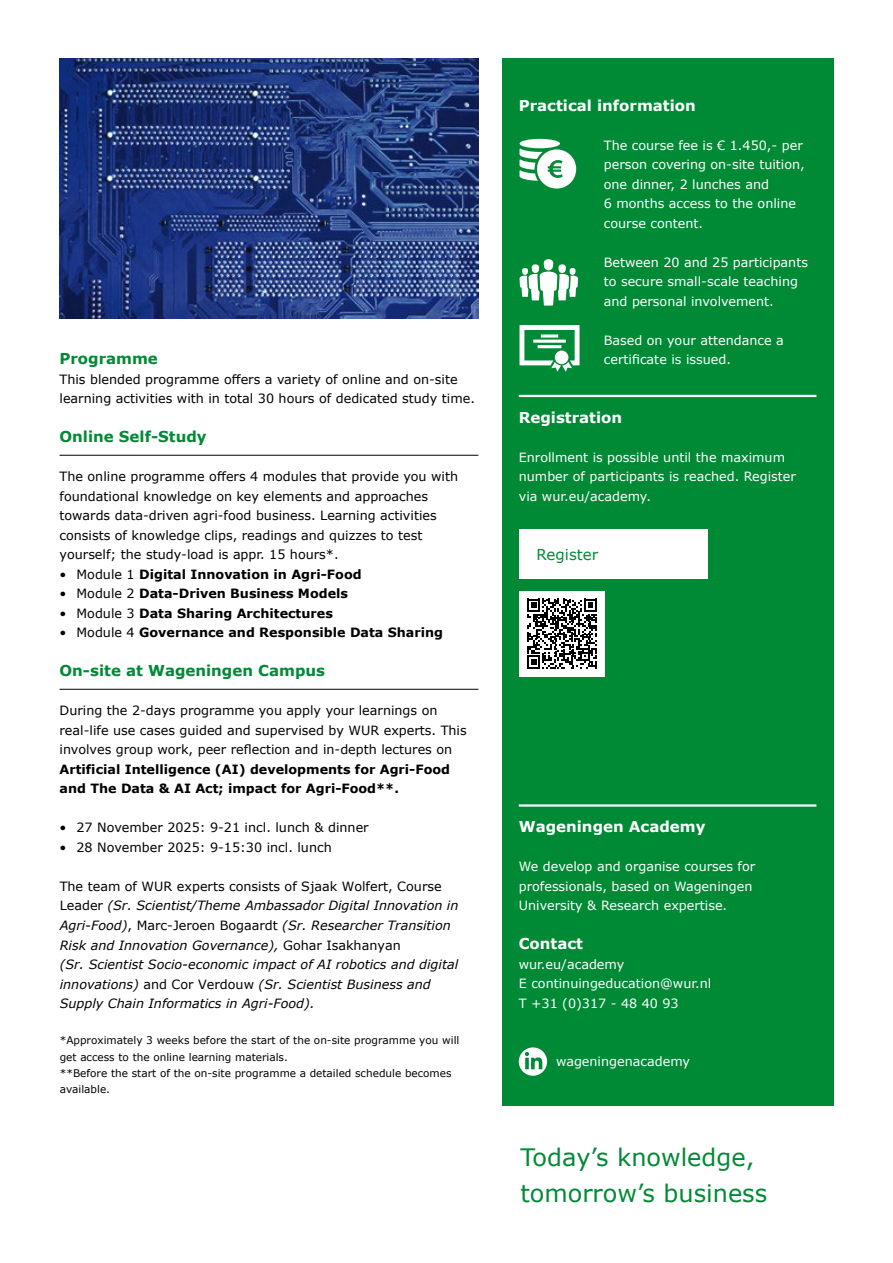
<style>
.page{position:relative;width:893px;height:1263px;background:#fff}
.page>*{position:absolute;margin:0;border:0;box-sizing:border-box;transform-origin:0 0}
.t1{font:24px/36px "Verdana";color:#008a36}
.H1_Kop_paragraaf_lijn{font:700 15px "Verdana";color:#008a36}
.H1_kop_lijn{font:700 15px "Verdana";color:#fff}
.H1_Kop_paragraaf{font:700 15px "Verdana";color:#fff}
.H1_Kop_paragraaf-2{font:700 15px "Verdana";color:#008a36}
.t2{font:15px "Verdana";color:#008a36}
.Platte_tekst{font:12.75px/19.5px "Verdana";color:#000}
.Platte_tekst-2{font:12.75px/19.5px "Verdana";color:#fff}
.Staartregel{font:italic 12.75px/19.5px "Verdana";color:#000}
.t3{font:700 12.75px "Verdana";color:#000}
.Staartregel-2{font:10.5px/16px "Verdana";color:#000}
.s1{font-weight:400}
.s2{font-weight:700}
.s3{font-style:normal}
</style>
<div class="page">
<hr style="left:60px;top:455px;width:418px;height:1px;background:#000">
<hr style="left:60px;top:689px;width:418px;height:1px;background:#000">
<div style="left:502px;top:58px;width:331px;height:717px;background:#008a36"></div>
<hr style="left:519px;top:395px;width:297px;height:2px;background:#fff">
<div style="left:502px;top:746px;width:331px;height:359px;background:#008a36"></div>
<hr style="left:519px;top:804px;width:297px;height:3px;background:#fff">
<svg style="left:519px;top:1047px;width:28px;height:29px"></svg>
<img style="left:60px;top:58px;width:418px;height:260px">
<div style="left:519px;top:591px;width:86px;height:85px;background:#fff"></div>
<svg style="left:527px;top:599px;width:70px;height:69px"></svg>
<div style="left:519px;top:529px;width:189px;height:50px;background:#fff"></div>
<svg style="left:519px;top:259px;width:59px;height:47px"></svg>
<svg style="left:519px;top:325px;width:60px;height:47px"></svg>
<div style="left:519px;top:139px;width:41px;height:9px;background:#fff;border-radius:50%"></div>
<svg style="left:519px;top:148px;width:57px;height:41px"></svg>
<h1 class="H1_Kop_paragraaf-2" style="left:60px;top:348px;width:100px">Programme</h1>
<p class="Platte_tekst" style="left:60px;top:369px;width:417px">This blended programme offers a variety of online and on-site learning activities with in total 30 hours of dedicated study time.</p>
<h1 class="H1_Kop_paragraaf_lijn" style="left:60px;top:426px;width:149px">Online Self-Study</h1>
<p class="Platte_tekst" style="left:60px;top:467px;width:400px">The online programme offers 4 modules that provide you with foundational knowledge on key elements and approaches towards data-driven agri-food business. Learning activities consists of knowledge clips, readings and quizzes to test yourself; the study-load is appr. 15 hours*.</p>
<p class="t3" style="left:60px;top:565px;width:304px"><span class="s1">• Module 1</span> Digital Innovation in Agri-Food</p>
<p class="t3" style="left:60px;top:584px;width:290px"><span class="s1">• Module 2</span> Data-Driven Business Models</p>
<p class="t3" style="left:60px;top:604px;width:275px"><span class="s1">• Module 3</span> Data Sharing Architectures</p>
<p class="t3" style="left:60px;top:623px;width:385px"><span class="s1">• Module 4</span> Governance and Responsible Data Sharing</p>
<h1 class="H1_Kop_paragraaf_lijn" style="left:60px;top:660px;width:267px">On-site at Wageningen Campus</h1>
<p class="Platte_tekst" style="left:60px;top:701px;width:409px">During the 2-days programme you apply your learnings on real-life use cases guided and supervised by WUR experts. This involves group work, peer reflection and in-depth lectures on <span class="s2">Artificial Intelligence (AI) developments for Agri-Food and The Data &amp; AI Act; impact for Agri-Food**.</span></p>
<p class="Platte_tekst" style="left:60px;top:818px;width:311px">• 27 November 2025: 9-21 incl. lunch &amp; dinner</p>
<p class="Platte_tekst" style="left:60px;top:837px;width:274px">• 28 November 2025: 9-15:30 incl. lunch</p>
<p class="Staartregel" style="left:60px;top:876px;width:400px"><span class="s3">The team of WUR experts consists of Sjaak Wolfert, Course Leader</span> (Sr. Scientist/Theme Ambassador Digital Innovation in Agri-Food)<span class="s3">, Marc-Jeroen Bogaardt</span> (Sr. Researcher Transition Risk and Innovation Governance), <span class="s3">Gohar Isakhanyan<br></span>(Sr. Scientist Socio-economic impact of AI robotics and digital innovations) <span class="s3">and Cor Verdouw</span> (Sr. Scientist Business and Supply Chain Informatics in Agri-Food).</p>
<p class="Staartregel-2" style="left:60px;top:1032px;width:401px">*Approximately 3 weeks before the start of the on-site programme you will get access to the online learning materials.<br>**Before the start of the on-site programme a detailed schedule becomes available.</p>
<h1 class="H1_Kop_paragraaf" style="left:519px;top:94px;width:179px">Practical information</h1>
<p class="Platte_tekst-2" style="left:604px;top:135px;width:203px">The course fee is € 1.450,- per person covering on-site tuition, one dinner, 2 lunches and<br>6 months access to the online course content.</p>
<p class="Platte_tekst-2" style="left:604px;top:252px;width:206px">Between 20 and 25 participants to secure small-scale teaching and personal involvement.</p>
<p class="Platte_tekst-2" style="left:604px;top:330px;width:181px">Based on your attendance a certificate is issued.</p>
<h1 class="H1_kop_lijn" style="left:519px;top:406px;width:105px">Registration</h1>
<p class="Platte_tekst-2" style="left:519px;top:447px;width:279px">Enrollment is possible until the maximum number of participants is reached. Register via wur.eu/academy.</p>
<p class="t2" style="left:536px;top:544px;width:63px">Register</p>
<h1 class="H1_kop_lijn" style="left:519px;top:816px;width:188px">Wageningen Academy</h1>
<p class="Platte_tekst-2" style="left:519px;top:857px;width:238px">We develop and organise courses for professionals, based on Wageningen<br>University &amp; Research expertise.</p>
<h1 class="H1_Kop_paragraaf" style="left:519px;top:933px;width:66px">Contact</h1>
<p class="Platte_tekst-2" style="left:519px;top:954px;width:107px">wur.eu/academy</p>
<p class="Platte_tekst-2" style="left:519px;top:974px;width:194px">E continuingeducation@wur.nl</p>
<p class="Platte_tekst-2" style="left:519px;top:993px;width:161px">T +31 (0)317 - 48 40 93</p>
<p class="Platte_tekst-2" style="left:556px;top:1052px;width:136px">wageningenacademy</p>
<h1 class="t1" style="left:520px;top:1139px;width:248px">Today’s knowledge, tomorrow’s business</h1>
</div>
